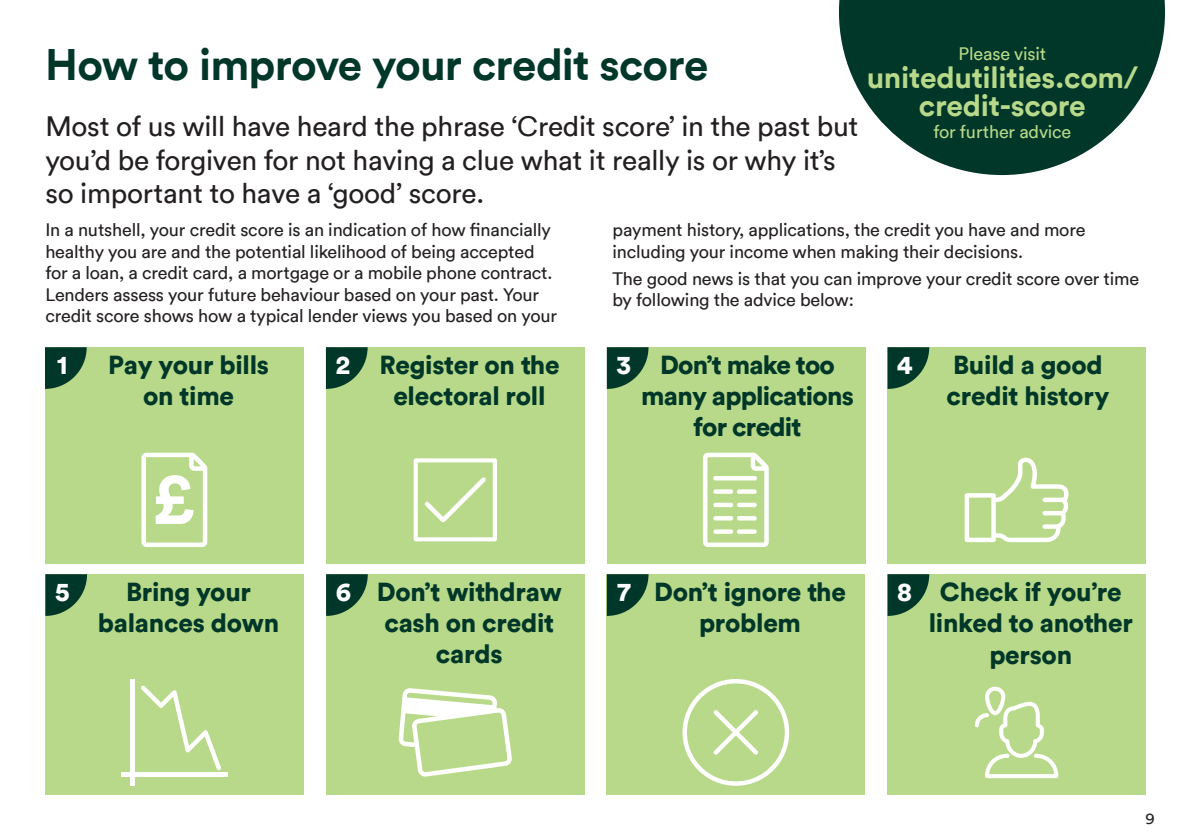
<style>
.page{position:relative;width:1191px;height:840px;background:#fff}
.page>*{position:absolute;margin:0;border:0;box-sizing:border-box;transform-origin:0 0}
.t1{font:700 73.6px "Circular TT";color:#fff}
.t2{font:700 44px "Circular TT";letter-spacing:-.02em;color:#003729}
.t3{font:700 30px/28px "Circular TT";letter-spacing:-.01em;color:#b8d989;text-align:center}
.t4{font:28px/33.6px "Circular TT";letter-spacing:-.01em;color:#231f20}
.t5{font:900 26px/31.2px "Circular TT";letter-spacing:-.01em;color:#003729;text-align:center}
.t6{font:900 26px/31.2px "Circular TT";letter-spacing:-.03em;color:#003729;text-align:center}
.t7{font:900 26px "Circular TT";color:#fff}
.t8{font:18px "Circular TT";letter-spacing:-.01em;color:#231f20}
.t9{font:18px "Circular TT";letter-spacing:-.01em;color:#b8d989}
.t10{font:16px "Circular TT";color:#231f20}
</style>
<div class="page">
<svg style="left:839px;top:0;width:326px;height:175px;fill:#003729"></svg>
<div style="left:45px;top:347px;width:258px;height:216px;background:#b8d989"></div>
<div style="left:887px;top:574px;width:258px;height:220px;background:#b8d989"></div>
<div style="left:607px;top:574px;width:258px;height:220px;background:#b8d989"></div>
<div style="left:326px;top:574px;width:258px;height:220px;background:#b8d989"></div>
<div style="left:45px;top:574px;width:258px;height:220px;background:#b8d989"></div>
<svg style="left:398px;top:688px;width:114px;height:88px"></svg>
<svg style="left:141px;top:685px;width:80px;height:85px"></svg>
<svg style="left:682px;top:679px;width:107px;height:106px"></svg>
<svg style="left:974px;top:686px;width:84px;height:91px"></svg>
<svg style="left:45px;top:574px;width:42px;height:41px"></svg>
<svg style="left:326px;top:574px;width:42px;height:41px"></svg>
<svg style="left:607px;top:574px;width:41px;height:41px"></svg>
<svg style="left:887px;top:574px;width:42px;height:41px"></svg>
<div style="left:887px;top:347px;width:258px;height:216px;background:#b8d989"></div>
<div style="left:607px;top:347px;width:258px;height:216px;background:#b8d989"></div>
<div style="left:326px;top:347px;width:258px;height:216px;background:#b8d989"></div>
<svg style="left:703px;top:452px;width:65px;height:94px"></svg>
<div style="left:713px;top:475px;width:44px;height:5px;background:#fff;border-radius:2px"></div>
<svg style="left:737px;top:489px;width:19px;height:4px"></svg>
<div style="left:737px;top:502px;width:19px;height:5px;background:#fff;border-radius:2px"></div>
<div style="left:737px;top:515px;width:19px;height:5px;background:#fff;border-radius:2px"></div>
<svg style="left:737px;top:529px;width:19px;height:4px"></svg>
<svg style="left:713px;top:489px;width:20px;height:4px"></svg>
<div style="left:713px;top:502px;width:20px;height:5px;background:#fff;border-radius:2px"></div>
<div style="left:713px;top:515px;width:20px;height:5px;background:#fff;border-radius:2px"></div>
<svg style="left:713px;top:529px;width:20px;height:4px"></svg>
<svg style="left:141px;top:452px;width:66px;height:94px"></svg>
<svg style="left:964px;top:457px;width:104px;height:85px"></svg>
<svg style="left:413px;top:458px;width:84px;height:83px"></svg>
<svg style="left:45px;top:347px;width:42px;height:41px"></svg>
<svg style="left:326px;top:347px;width:41px;height:41px"></svg>
<svg style="left:607px;top:347px;width:41px;height:41px"></svg>
<svg style="left:887px;top:347px;width:42px;height:41px"></svg>
<hr style="left:130px;top:678px;width:4px;height:107px;background:#fff">
<hr style="left:121px;top:772px;width:107px;height:4px;background:#fff">
<p class="t2" style="left:45px;top:36px;width:665px">How to improve your credit score</p>
<p class="t4" style="left:45px;top:109px;width:814px">Most of us will have heard the phrase ‘Credit score’ in the past but you’d be forgiven for not having a clue what it really is or why it’s so important to have a ‘good’ score.</p>
<p class="t9" style="left:958px;top:43px;width:89px">Please visit</p>
<p class="t3" style="left:866px;top:63px;width:273px">unitedutilities.com/ credit-score</p>
<p class="t9" style="left:933px;top:120px;width:139px">for further advice</p>
<p class="t8" style="left:45px;top:218px;width:507px">In a nutshell, your credit score is an indication of how financially</p>
<p class="t8" style="left:612px;top:218px;width:474px">payment history, applications, the credit you have and more</p>
<p class="t8" style="left:45px;top:240px;width:491px">healthy you are and the potential likelihood of being accepted</p>
<p class="t8" style="left:612px;top:240px;width:412px">including your income when making their decisions.</p>
<p class="t8" style="left:45px;top:262px;width:509px">for a loan, a credit card, a mortgage or a mobile phone contract.</p>
<p class="t8" style="left:612px;top:267px;width:528px">The good news is that you can improve your credit score over time</p>
<p class="t8" style="left:45px;top:283px;width:495px">Lenders assess your future behaviour based on your past. Your</p>
<p class="t8" style="left:612px;top:289px;width:243px">by following the advice below:</p>
<p class="t8" style="left:45px;top:305px;width:513px">credit score shows how a typical lender views you based on your</p>
<p class="t5" style="left:108px;top:348px;width:162px">Pay your bills on time</p>
<p class="t5" style="left:379px;top:348px;width:182px">Register on the electoral roll</p>
<p class="t5" style="left:946px;top:348px;width:164px;text-align:left">Build a good credit history</p>
<p class="t6" style="left:641px;top:348px;width:214px">Don’t make too many applications for credit</p>
<p class="t7" style="left:57px;top:347px;width:12px">1</p>
<p class="t7" style="left:336px;top:347px;width:16px">2</p>
<p class="t7" style="left:617px;top:347px;width:16px">3</p>
<p class="t7" style="left:897px;top:347px;width:17px">4</p>
<p class="t1" style="left:151px;top:450px;width:45px">£</p>
<p class="t5" style="left:98px;top:575px;width:183px">Bring your balances down</p>
<p class="t5" style="left:377px;top:575px;width:187px">Don’t withdraw cash on credit cards</p>
<p class="t5" style="left:654px;top:575px;width:193px">Don’t ignore the problem</p>
<p class="t7" style="left:55px;top:574px;width:16px">5</p>
<p class="t7" style="left:336px;top:574px;width:17px">6</p>
<p class="t7" style="left:617px;top:574px;width:15px">7</p>
<p class="t7" style="left:897px;top:574px;width:16px">8</p>
<p class="t5" style="left:928px;top:575px;width:206px">Check if you’re linked to another person</p>
<p class="t10" style="left:1145px;top:808px;width:11px">9</p>
</div>
